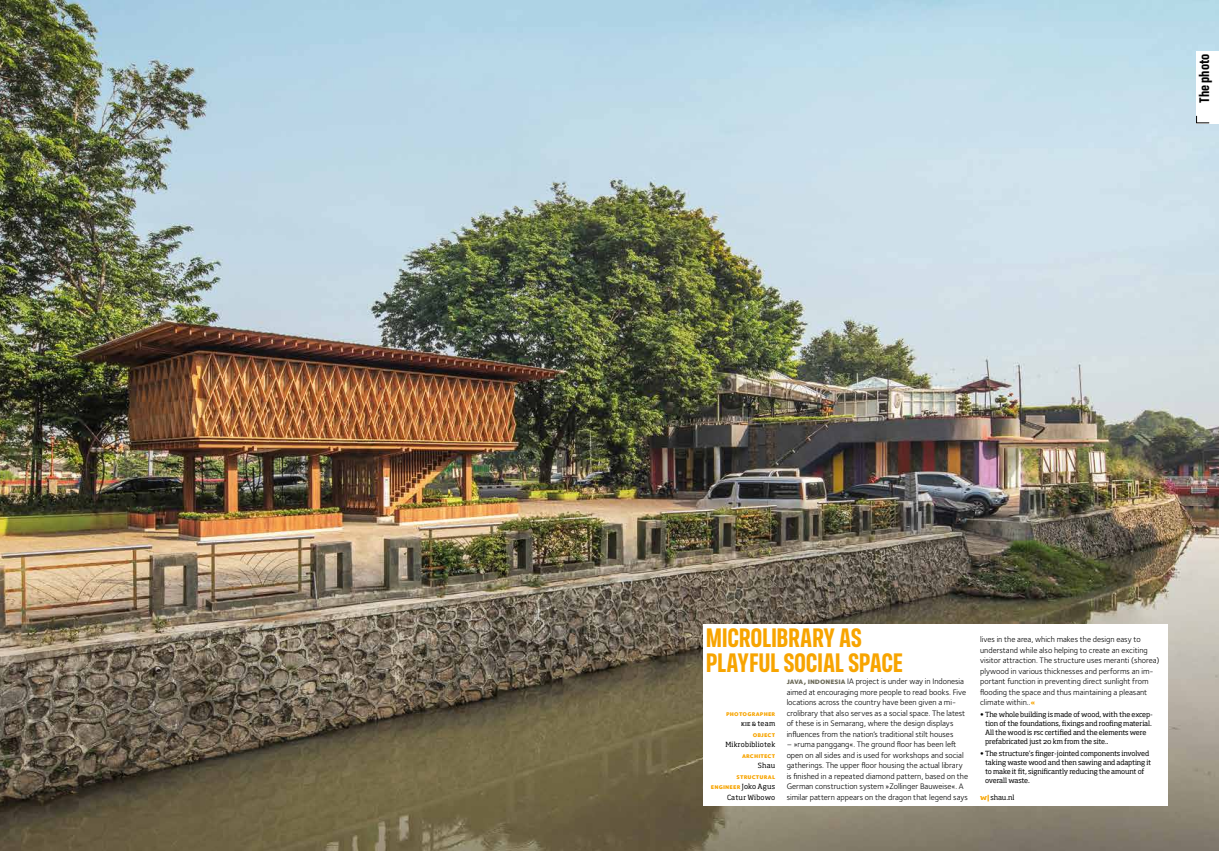
<style>
.page{position:relative;width:1219px;height:851px;background:#fff}
.page>*{position:absolute;margin:0;border:0;box-sizing:border-box;transform-origin:0 0}
.t1{font:700 27px/25px "FS Industrie Cd";letter-spacing:-.015em;color:#f7a400}
.t2{font:700 14px "FS Industrie Cd";color:#000}
.t3{font:8.2px/10.5px "Foundry Sterling";color:#000}
.t4{font:7px/9px "Soho Std";letter-spacing:-.01em;color:#000}
.t5{font:800 7px/10.5px "Foundry Sterling";letter-spacing:.02em;color:#f7a400;text-align:right}
.t6{font:7px "Soho Std";letter-spacing:.02em;color:#000}
.s1{font-family:"Soho Std";font-weight:400;color:#000}
.s2{font-weight:800;color:#6f6d5c}
.s3{font-weight:800;color:#f7a400}
.s4{font-weight:700;color:#f7a400}
</style>
<div class="page">
<img style="left:0;top:0;width:1219px;height:850px">
<div style="left:703px;top:624px;width:465px;height:181px;background:#fff"></div>
<div style="left:1196px;top:51px;width:23px;height:72px;background:#fff"></div>
<svg style="left:1196px;top:116px;width:13px;height:8px"></svg>
<h2 class="t2" style="left:1196px;top:103px;width:51px;rotate:-90deg">The photo</h2>
<h1 class="t1" style="left:706px;top:625px;width:199px">MICROLIBRARY AS<br>PLAYFUL SOCIAL SPACE</h1>
<p class="t5" style="left:726px;top:708px;width:51px">photographer</p>
<p class="t4" style="left:741px;top:719px;width:36px">KIE &amp; team</p>
<p class="t5" style="left:753px;top:729px;width:24px">object</p>
<p class="t6" style="left:725px;top:740px;width:51px">Mikrobibliotek</p>
<p class="t5" style="left:742px;top:750px;width:35px">architect</p>
<p class="t4" style="left:758px;top:761px;width:19px">Shau</p>
<p class="t5" style="left:711px;top:771px;width:66px">structural engineer <span class="s1">Joko Agus</span></p>
<p class="t4" style="left:727px;top:792px;width:50px">Catur Wibowo</p>
<p class="t3" style="left:787px;top:676px;width:181px"><span class="s2">Java, Indonesia</span> IA project is under way in Indonesia aimed at encouraging more people to read books. Five locations across the country have been given a mi&shy;crolibrary that also serves as a social space. The latest of these is in Semarang, where the design displays influences from the nation’s traditional stilt houses</p>
<p class="t3" style="left:787px;top:739px;width:183px">– »ruma panggang«. The ground floor has been left open on all sides and is used for workshops and social gatherings. The upper floor housing the actual library is finished in a repeated diamond pattern, based on the German construction system »Zollinger Bauweise«. A similar pattern appears on the dragon that legend says</p>
<p class="t3" style="left:980px;top:634px;width:181px">lives in the area, which makes the design easy to understand while also helping to create an exciting visitor attraction. The structure uses meranti (shorea) plywood in various thicknesses and performs an im&shy;portant function in preventing direct sunlight from flooding the space and thus maintaining a pleasant climate within..<span class="s3">«</span></p>
<p class="t4" style="left:985px;top:710px;width:169px;text-indent:-5px">• The whole building is made of wood, with the excep&shy;tion of the foundations, fixings and roofing material.<br>All the wood is FSC certified and the elements were prefabricated just 20 km from the site..</p>
<p class="t4" style="left:985px;top:748px;width:168px;text-indent:-5px">• The structure’s finger-jointed components involved taking waste wood and then sawing and adapting it to make it fit, significantly reducing the amount of overall waste.</p>
<p class="t4" style="left:980px;top:792px;width:36px"><span class="s4">w|</span> shau.nl</p>
</div>
